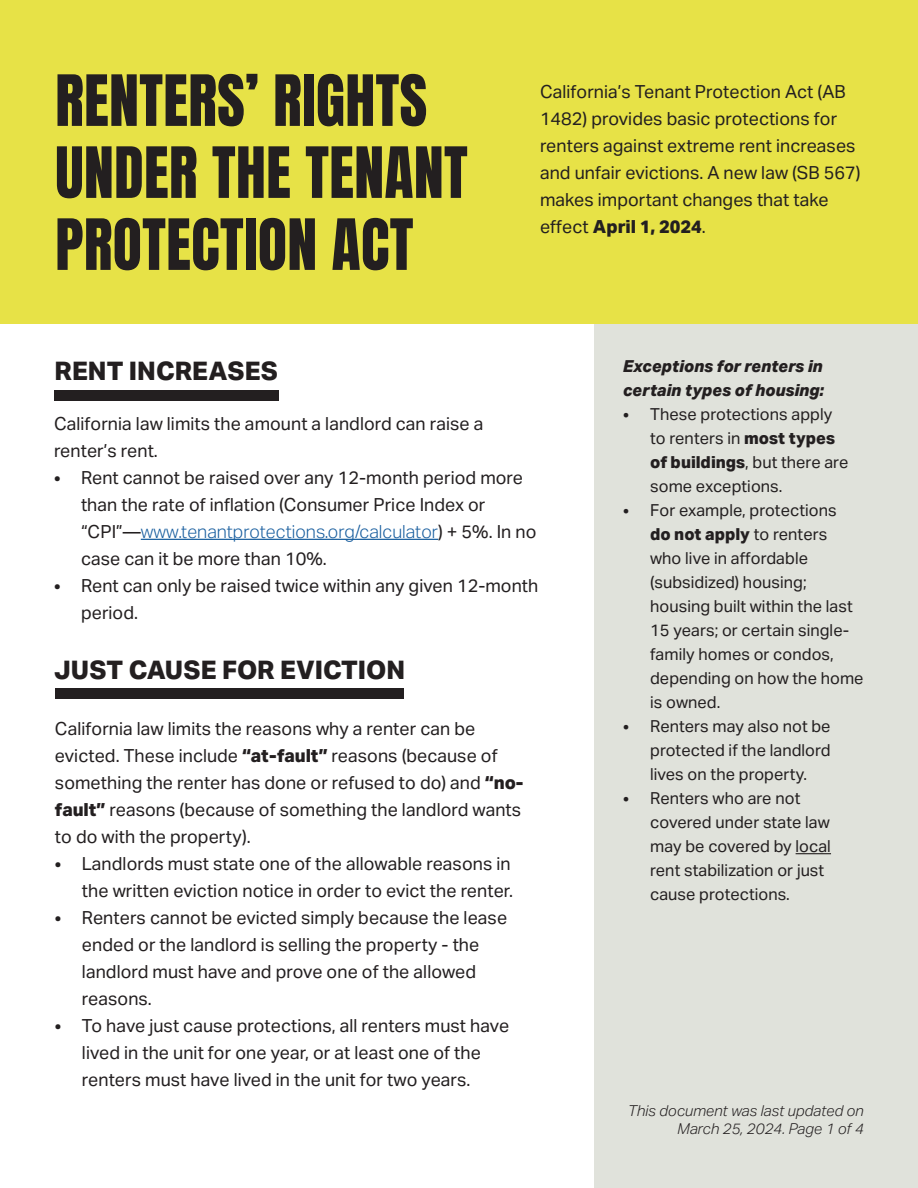
<style>
.page{position:relative;width:918px;height:1188px;background:#fff}
.page>*{position:absolute;margin:0;border:0;box-sizing:border-box;transform-origin:0 0}
.t1{font:60px/72px "Anton";letter-spacing:.005em;color:#231f20}
.t2{font:800 25.5px "Aktiv Grotesk";color:#231f20}
.t3{font:18px/27px "Aktiv Grotesk";color:#231f20}
.t4{font:16.5px/24px "Aktiv Grotesk";color:#231f20}
.t5{font:italic 800 16.5px/24px "Aktiv Grotesk";color:#231f20}
.t6{font:italic 300 15px/18px "Aktiv Grotesk";color:#231f20;text-align:right}
.s1{font-weight:800}
.s2{font-weight:300;color:#175d9e}
</style>
<div class="page">
<div style="left:594px;top:0;width:324px;height:1188px;background:#e0e2db"></div>
<div style="left:0;top:0;width:918px;height:324px;background:#e7e247"></div>
<hr style="left:141px;top:539px;width:297px;height:1px;background:#175d9e">
<div style="left:54px;top:390px;width:225px;height:11px;background:#231f20"></div>
<div style="left:55px;top:688px;width:349px;height:11px;background:#231f20"></div>
<hr style="left:796px;top:853px;width:35px;height:1px;background:#231f20">
<h1 class="t1" style="left:55px;top:69px;width:414px">RENTERS’ RIGHTS<br>UNDER THE TENANT<br>PROTECTION ACT</h1>
<p class="t3" style="left:540px;top:78px;width:322px">California’s Tenant Protection Act (AB 1482) provides basic protections for renters against extreme rent increases and unfair evictions. A new law (SB 567) makes important changes that take effect <span class="s1">April 1, 2024</span>.</p>
<h2 class="t2" style="left:55px;top:357px;width:225px">RENT INCREASES</h2>
<p class="t3" style="left:54px;top:410px;width:431px">California law limits the amount a landlord can raise a renter’s rent.</p>
<p class="t3" style="left:81px;top:464px;width:457px;text-indent:-27px">• Rent cannot be raised over any 12-month period more than the rate of inflation (Consumer Price Index or “CPI”—<span class="s2">www.tenantprotections.org/calculator</span>) + 5%. In no case can it be more than 10%.</p>
<p class="t3" style="left:81px;top:572px;width:459px;text-indent:-27px">• Rent can only be raised twice within any given 12-month period.</p>
<h2 class="t2" style="left:54px;top:656px;width:353px">JUST CAUSE FOR EVICTION</h2>
<p class="t3" style="left:55px;top:716px;width:470px">California law limits the reasons why a renter can be evicted. These include <span class="s1">“at-fault”</span> reasons (because of something the renter has done or refused to do) and <span class="s1">“no&shy;fault”</span> reasons (because of something the landlord wants to do with the property).</p>
<p class="t3" style="left:55px;top:851px;width:460px;text-align:right">• Landlords must state one of the allowable reasons in the written eviction notice in order to evict the renter.</p>
<p class="t3" style="left:82px;top:905px;width:427px;text-indent:-27px">• Renters cannot be evicted simply because the lease ended or the landlord is selling the property - the landlord must have and prove one of the allowed reasons.</p>
<p class="t3" style="left:82px;top:1013px;width:429px;text-indent:-27px">• To have just cause protections, all renters must have lived in the unit for one year, or at least one of the renters must have lived in the unit for two years.</p>
<p class="t5" style="left:623px;top:354px;width:203px">Exceptions for renters in certain types of housing:</p>
<p class="t4" style="left:650px;top:402px;width:200px;text-indent:-27px">• These protections apply to renters in <span class="s1">most types of buildings</span>, but there are some exceptions.</p>
<p class="t4" style="left:650px;top:498px;width:215px;text-indent:-27px">• For example, protections<br><span class="s1">do not apply</span> to renters<br>who live in affordable (subsidized) housing; housing built within the last<br>15 years; or certain single&shy;family homes or condos, depending on how the home is owned.</p>
<p class="t4" style="left:650px;top:715px;width:182px;text-align:justify;text-indent:-27px">• Renters may also not be protected if the landlord lives on the property.</p>
<p class="t4" style="left:650px;top:787px;width:182px;text-indent:-27px">• Renters who are not covered under state law may be covered by local rent stabilization or just cause protections.</p>
<p class="t6" style="left:628px;top:1102px;width:237px">This document was last updated on<br>March 25, 2024. Page 1 of 4</p>
</div>
